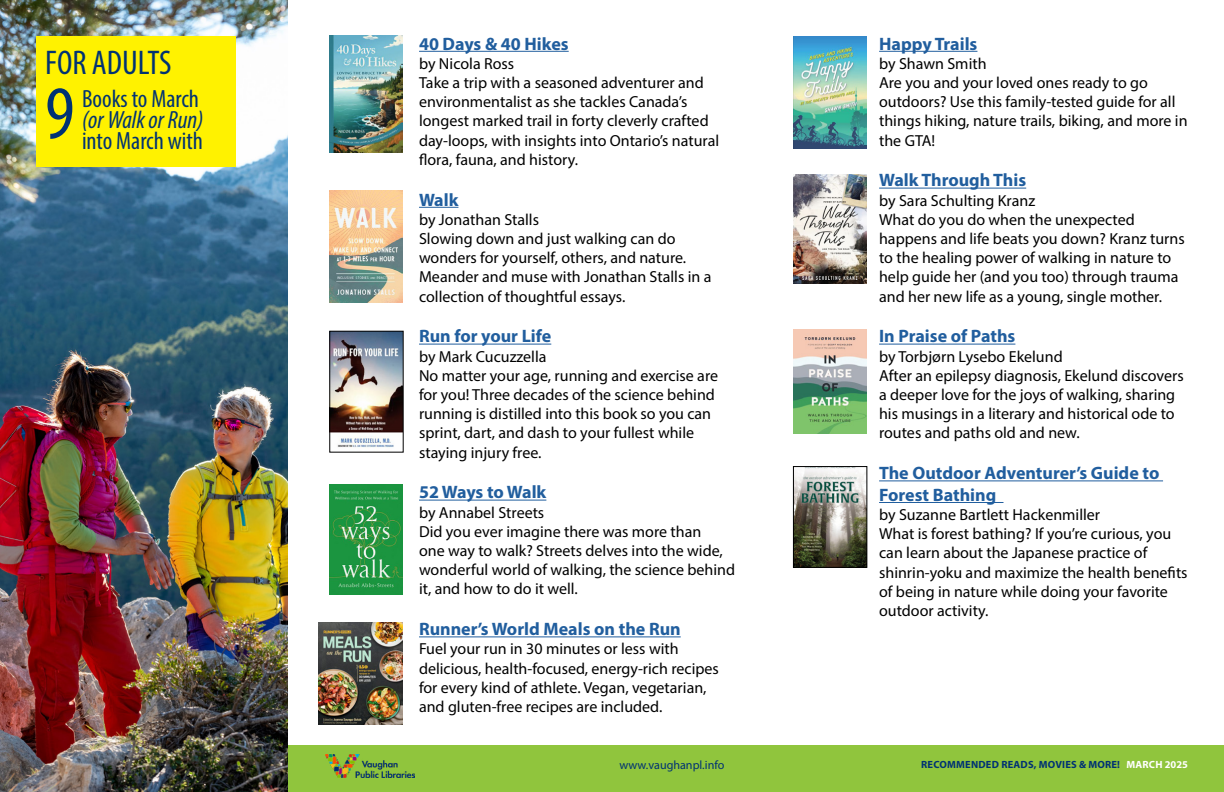
<style>
.page{position:relative;width:1224px;height:792px;background:#fff}
.page>*{position:absolute;margin:0;border:0;box-sizing:border-box;transform-origin:0 0}
.t1{font:condensed 76px "Myriad Pro";color:#003273}
.t2{font:condensed 34.4px "Myriad Pro";color:#003273}
.t3{font:condensed 25px "Myriad Pro";color:#003273}
.t4{font:italic condensed 25px "Myriad Pro";color:#003273}
.t5{font:700 18px/21.6px "Myriad Pro";color:#215e9e}
.t6{font:16px/19.2px "Myriad Pro";color:#000}
.t7{font:12.1px "Myriad Pro";color:#003273}
.t8{font:700 10.4px "Myriad Pro";letter-spacing:.02em;color:#003273}
.s1{color:#fff}
</style>
<div class="page">
<img style="left:0;top:0;width:288px;height:792px">
<div style="left:288px;top:745px;width:936px;height:47px;background:#90c53d"></div>
<img style="left:326px;top:754px;width:88px;height:24px">
<hr style="left:419px;top:51px;width:150px;height:1px;background:#215e9e">
<hr style="left:419px;top:207px;width:39px;height:1px;background:#215e9e">
<hr style="left:419px;top:344px;width:132px;height:1px;background:#215e9e">
<hr style="left:419px;top:500px;width:127px;height:1px;background:#215e9e">
<hr style="left:419px;top:636px;width:262px;height:1px;background:#215e9e">
<hr style="left:879px;top:51px;width:98px;height:1px;background:#215e9e">
<hr style="left:879px;top:188px;width:147px;height:1px;background:#215e9e">
<hr style="left:879px;top:344px;width:136px;height:1px;background:#215e9e">
<hr style="left:879px;top:480px;width:284px;height:1px;background:#215e9e">
<hr style="left:879px;top:502px;width:124px;height:1px;background:#215e9e">
<img style="left:330px;top:36px;width:72px;height:116px">
<img style="left:793px;top:36px;width:73px;height:112px">
<img style="left:793px;top:174px;width:73px;height:110px">
<img style="left:793px;top:330px;width:73px;height:104px">
<img style="left:795px;top:468px;width:70px;height:98px">
<div style="left:793px;top:466px;width:74px;height:102px;border:1px solid #000"></div>
<img style="left:330px;top:190px;width:72px;height:113px">
<img style="left:331px;top:333px;width:71px;height:115px">
<div style="left:329px;top:331px;width:75px;height:122px;border:1px solid #000"></div>
<img style="left:330px;top:484px;width:72px;height:111px">
<div style="left:36px;top:36px;width:200px;height:131px;background:#fff200"></div>
<img style="left:319px;top:622px;width:83px;height:102px">
<h2 class="t2" style="left:45px;top:42px;width:128px">FOR ADULTS</h2>
<h1 class="t1" style="left:45px;top:67px;width:31px">9</h1>
<h3 class="t3" style="left:82px;top:83px;width:119px">Books to March</h3>
<h3 class="t4" style="left:82px;top:104px;width:123px">(or Walk or Run)</h3>
<h3 class="t3" style="left:82px;top:125px;width:123px">into March with</h3>
<p class="t5" style="left:419px;top:32px;width:151px">40 Days &amp; 40 Hikes</p>
<p class="t6" style="left:419px;top:53px;width:302px">by Nicola Ross<br>Take a trip with a seasoned adventurer and environmentalist as she tackles Canada’s longest marked trail in forty cleverly crafted day-loops, with insights into Ontario’s natural flora, fauna, and history.</p>
<p class="t5" style="left:419px;top:188px;width:41px">Walk</p>
<p class="t6" style="left:419px;top:209px;width:294px">by Jonathan Stalls<br>Slowing down and just walking can do wonders for yourself, others, and nature.<br>Meander and muse with Jonathan Stalls in a collection of thoughtful essays.</p>
<p class="t5" style="left:419px;top:325px;width:134px">Run for your Life</p>
<p class="t6" style="left:419px;top:346px;width:301px">by Mark Cucuzzella<br>No matter your age, running and exercise are for you! Three decades of the science behind running is distilled into this book so you can sprint, dart, and dash to your fullest while staying injury free.</p>
<p class="t5" style="left:419px;top:481px;width:129px">52 Ways to Walk</p>
<p class="t6" style="left:419px;top:502px;width:318px">by Annabel Streets<br>Did you ever imagine there was more than<br>one way to walk? Streets delves into the wide, wonderful world of walking, the science behind it, and how to do it well.</p>
<p class="t5" style="left:419px;top:618px;width:263px">Runner’s World Meals on the Run</p>
<p class="t6" style="left:419px;top:639px;width:301px">Fuel your run in 30 minutes or less with delicious, health-focused, energy-rich recipes for every kind of athlete. Vegan, vegetarian, and gluten-free recipes are included.</p>
<p class="t5" style="left:879px;top:32px;width:100px">Happy Trails</p>
<p class="t6" style="left:879px;top:53px;width:310px">by Shawn Smith<br>Are you and your loved ones ready to go outdoors? Use this family-tested guide for all things hiking, nature trails, biking, and more in the GTA!</p>
<p class="t5" style="left:879px;top:169px;width:149px">Walk Through This</p>
<p class="t6" style="left:879px;top:190px;width:307px">by Sara Schulting Kranz<br>What do you do when the unexpected happens and life beats you down? Kranz turns to the healing power of walking in nature to help guide her (and you too) through trauma and her new life as a young, single mother.</p>
<p class="t5" style="left:879px;top:325px;width:138px">In Praise of Paths</p>
<p class="t6" style="left:879px;top:346px;width:306px">by Torbjørn Lysebo Ekelund<br>After an epilepsy diagnosis, Ekelund discovers a deeper love for the joys of walking, sharing his musings in a literary and historical ode to routes and paths old and new.</p>
<p class="t5" style="left:879px;top:462px;width:282px">The Outdoor Adventurer’s Guide to<br>Forest Bathing</p>
<p class="t6" style="left:879px;top:505px;width:310px">by Suzanne Bartlett Hackenmiller<br>What is forest bathing? If you’re curious, you can learn about the Japanese practice of shinrin-yoku and maximize the health benefits of being in nature while doing your favorite outdoor activity.</p>
<p class="t7" style="left:619px;top:758px;width:107px">www.vaughanpl.info</p>
<p class="t8" style="left:921px;top:758px;width:268px">RECOMMENDED READS, MOVIES &amp; MORE! <span class="s1">MARCH 2025</span></p>
</div>
